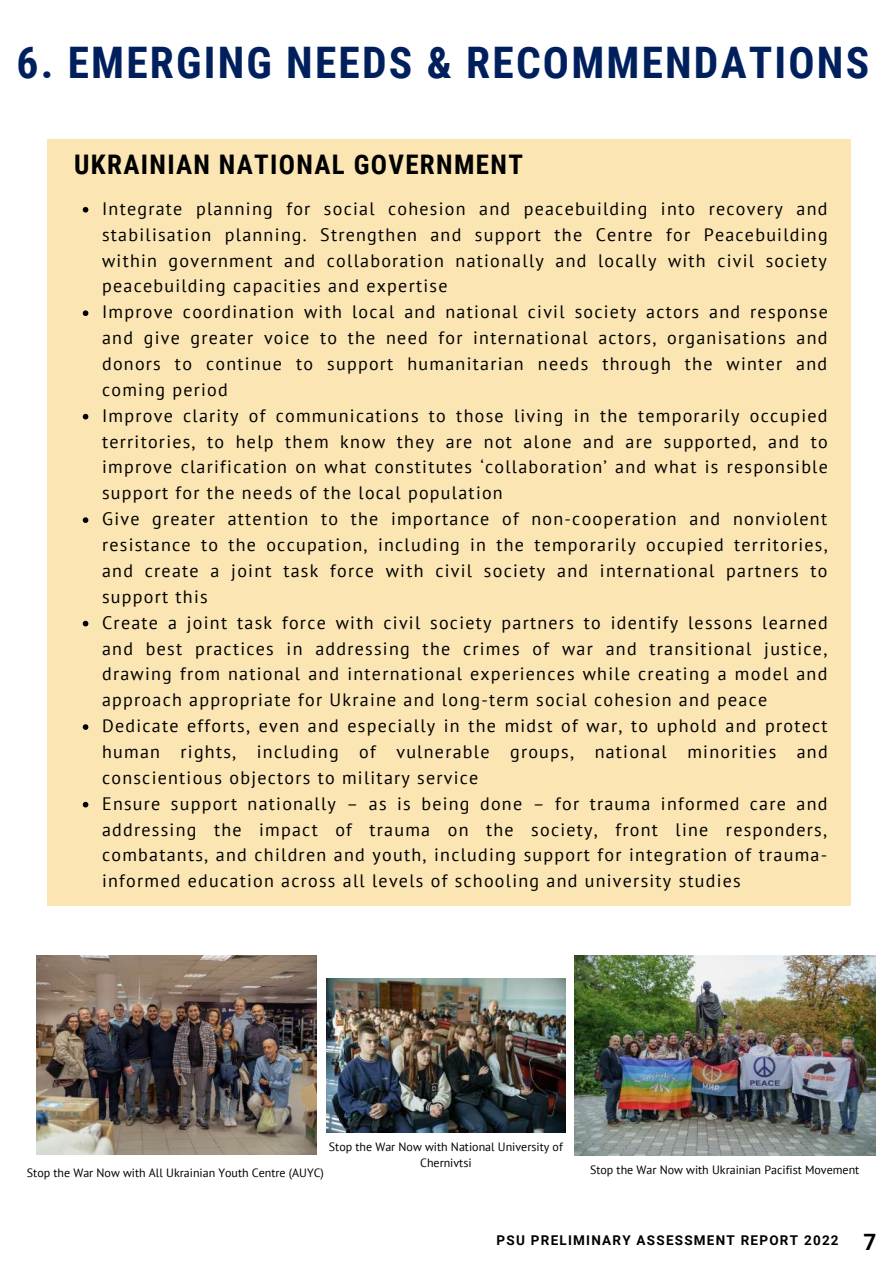
<style>
.page{position:relative;width:893px;height:1264px;background:#fff}
.page>*{position:absolute;margin:0;border:0;box-sizing:border-box;transform-origin:0 0}
.t1{font:700 43.5px "Roboto Condensed";letter-spacing:.05em;color:#00205d}
.t2{font:700 27px "Roboto Condensed";letter-spacing:.05em;color:#000}
.t3{font:18px/25.8px "PT Sans";letter-spacing:.07em;color:#000}
.t4{font:700 13.5px "Roboto";letter-spacing:.095em;color:#000}
.t5{font:12px/16px "PT Sans";color:#000;text-align:center}
.s1{font-size:22.5px}
</style>
<div class="page">
<div style="left:47px;top:139px;width:803px;height:766px;background:#fae5b3"></div>
<svg style="left:83px;top:207px;width:5px;height:5px"></svg>
<svg style="left:83px;top:310px;width:5px;height:6px"></svg>
<svg style="left:83px;top:414px;width:5px;height:5px"></svg>
<svg style="left:83px;top:517px;width:5px;height:6px"></svg>
<svg style="left:83px;top:620px;width:5px;height:6px"></svg>
<svg style="left:83px;top:724px;width:5px;height:6px"></svg>
<svg style="left:83px;top:801px;width:5px;height:6px"></svg>
<img style="left:574px;top:955px;width:301px;height:200px">
<img style="left:326px;top:978px;width:239px;height:154px">
<img style="left:37px;top:955px;width:280px;height:199px">
<h1 class="t1" style="left:17px;top:38px;width:854px">6. EMERGING NEEDS &amp; RECOMMENDATIONS</h1>
<h2 class="t2" style="left:74px;top:149px;width:450px">UKRAINIAN NATIONAL GOVERNMENT</h2>
<p class="t3" style="left:102px;top:195px;width:727px">Integrate planning for social cohesion and peacebuilding into recovery and stabilisation planning. Strengthen and support the Centre for Peacebuilding within government and collaboration nationally and locally with civil society peacebuilding capacities and expertise<br>Improve coordination with local and national civil society actors and response and give greater voice to the need for international actors, organisations and donors to continue to support humanitarian needs through the winter and coming period<br>Improve clarity of communications to those living in the temporarily occupied territories, to help them know they are not alone and are supported, and to improve clarification on what constitutes ‘collaboration’ and what is responsible support for the needs of the local population<br>Give greater attention to the importance of non-cooperation and nonviolent resistance to the occupation, including in the temporarily occupied territories, and create a joint task force with civil society and international partners to support this<br>Create a joint task force with civil society partners to identify lessons learned and best practices in addressing the crimes of war and transitional justice, drawing from national and international experiences while creating a model and approach appropriate for Ukraine and long-term social cohesion and peace Dedicate efforts, even and especially in the midst of war, to uphold and protect human rights, including of vulnerable groups, national minorities and conscientious objectors to military service<br>Ensure support nationally – as is being done – for trauma informed care and addressing the impact of trauma on the society, front line responders, combatants, and children and youth, including support for integration of trauma&shy;informed education across all levels of schooling and university studies</p>
<p class="t5" style="left:329px;top:1138px;width:235px">Stop the War Now with National University of<br>Chernivtsi</p>
<p class="t5" style="left:27px;top:1164px;width:298px">Stop the War Now with All Ukrainian Youth Centre (AUYC)</p>
<p class="t5" style="left:590px;top:1161px;width:271px">Stop the War Now with Ukrainian Pacifist Movement</p>
<p class="t4" style="left:496px;top:1232px;width:381px">PSU PRELIMINARY ASSESSMENT REPORT 2022 <span class="s1">7</span></p>
</div>
